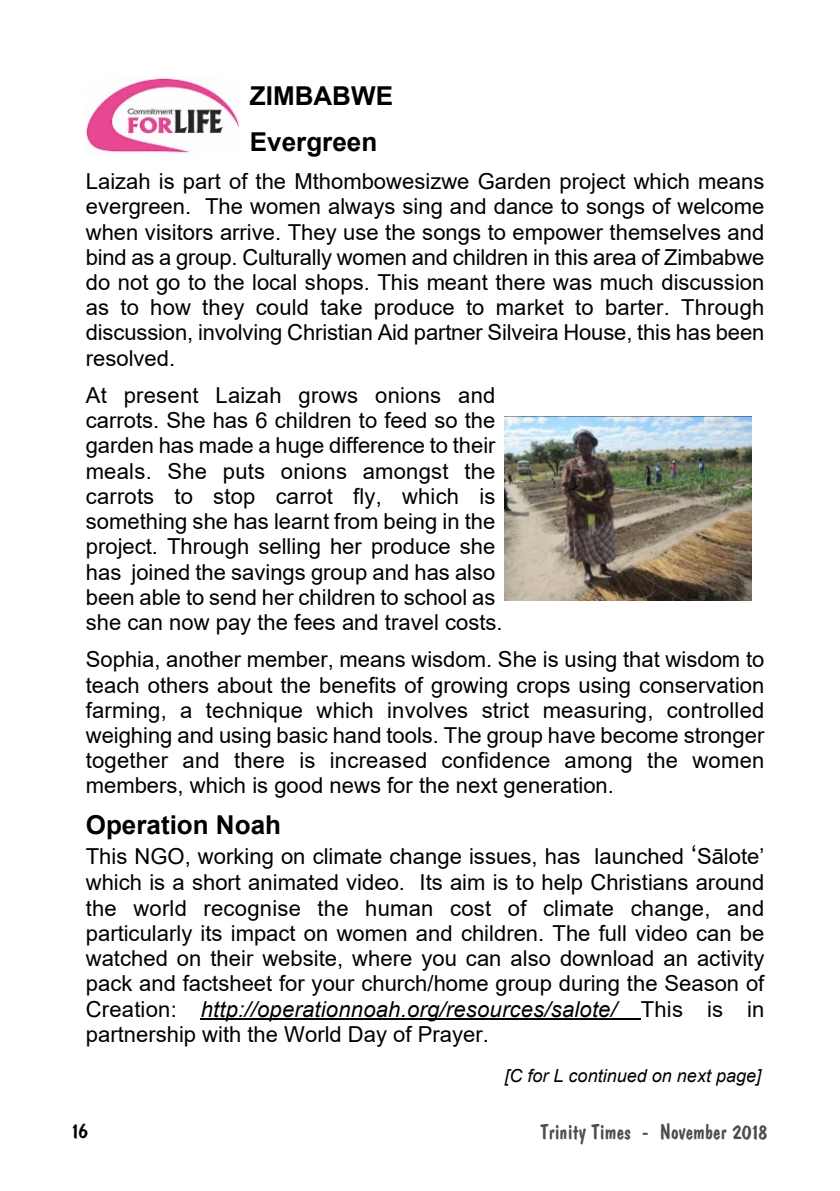
<style>
.page{position:relative;width:840px;height:1191px;background:#fff}
.page>*{position:absolute;margin:0;border:0;box-sizing:border-box;transform-origin:0 0}
.t1{font:700 26px/45.8px "Arial";color:#000}
.t2{font:22px/25.2px "Arial";color:#000;text-align:justify}
.t3{font:22px "Dom Casual BT";color:#4c4c4c}
.t4{font:22px "Dom Casual BT";color:#000}
.t5{font:italic 18px "Arial";color:#000}
.s1{font-size:26px}
.s2{font-style:italic}
</style>
<div class="page">
<hr style="left:200px;top:1018px;width:440px;height:1px;background:#000">
<img style="left:86px;top:77px;width:154px;height:77px">
<img style="left:504px;top:416px;width:247px;height:185px">
<p class="t1" style="left:250px;top:75px;width:144px">ZIMBABWE<br>Evergreen</p>
<p class="t2" style="left:86px;top:171px;width:679px">Laizah is part of the Mthombowesizwe Garden project which means evergreen. The women always sing and dance to songs of welcome when visitors arrive. They use the songs to empower themselves and bind as a group. Culturally women and children in this area of Zimbabwe do not go to the local shops. This meant there was much discussion as to how they could take produce to market to barter. Through discussion, involving Christian Aid partner Silveira House, this has been resolved.</p>
<p class="t2" style="left:86px;top:384px;width:418px;text-align:left">At present Laizah grows onions and carrots. She has 6 children to feed so the garden has made a huge difference to their meals. She puts onions amongst the carrots to stop carrot fly, which is something she has learnt from being in the project. Through selling her produce she has joined the savings group and has also been able to send her children to school as she can now pay the fees and travel costs.</p>
<p class="t2" style="left:86px;top:649px;width:679px">Sophia, another member, means wisdom. She is using that wisdom to teach others about the benefits of growing crops using conservation farming, a technique which involves strict measuring, controlled weighing and using basic hand tools. The group have become stronger together and there is increased confidence among the women members, which is good news for the next generation.</p>
<p class="t1" style="left:86px;top:804px;width:197px">Operation Noah</p>
<p class="t2" style="left:86px;top:845px;width:679px">This NGO, working on climate change issues, has launched <span class="s1">‘</span>Sālote’ which is a short animated video. Its aim is to help Christians around the world recognise the human cost of climate change, and particularly its impact on women and children. The full video can be watched on their website, where you can also download an activity pack and factsheet for your church/home group during the Season of Creation: <span class="s2">http://operationnoah.org/resources/salote/</span> This is in partnership with the World Day of Prayer.</p>
<p class="t5" style="left:504px;top:1068px;width:258px">[C for L continued on next page]</p>
<p class="t4" style="left:72px;top:1121px;width:18px">16</p>
<p class="t3" style="left:539px;top:1122px;width:229px">Trinity Times - November 2018</p>
</div>
